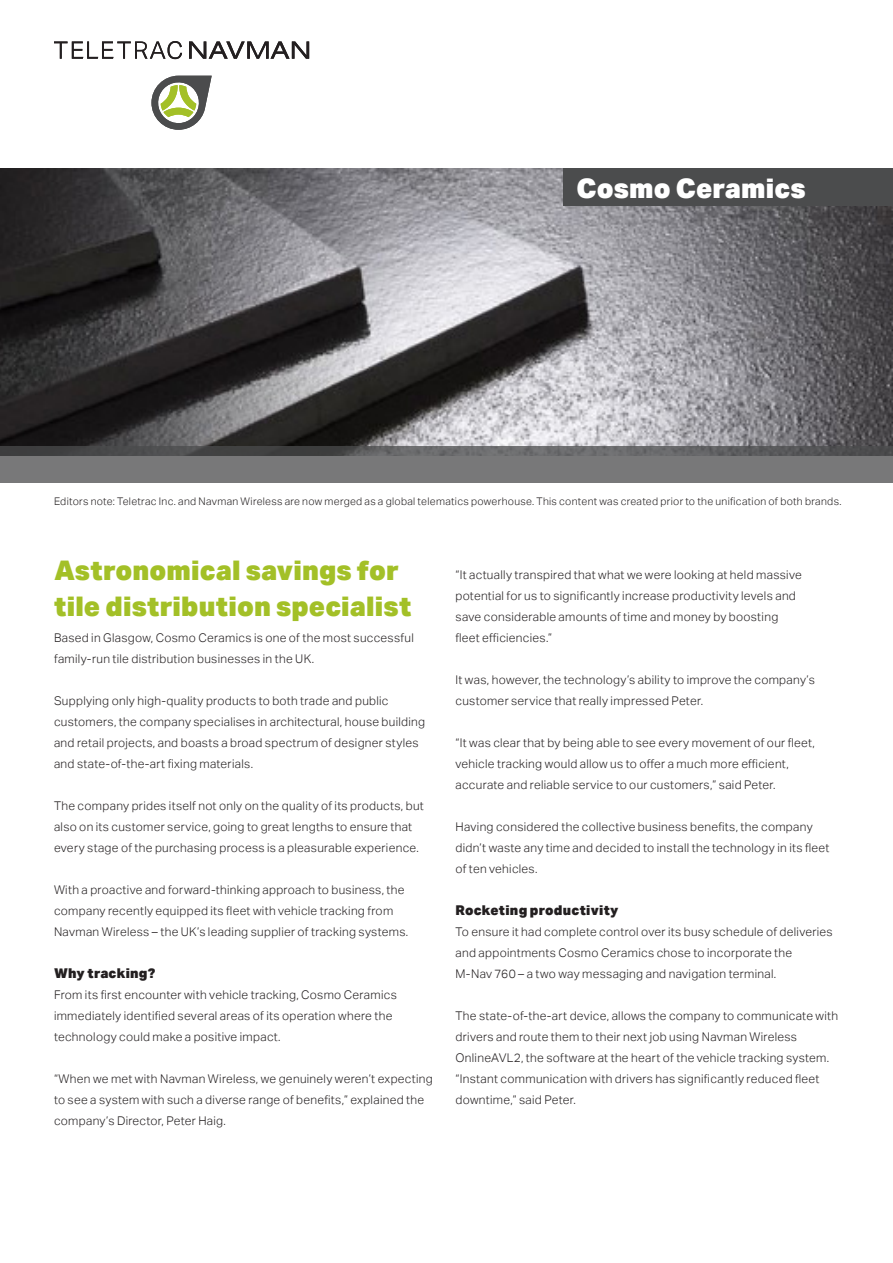
<style>
.page{position:relative;width:893px;height:1263px;background:#fff}
.page>*{position:absolute;margin:0;border:0;box-sizing:border-box;transform-origin:0 0}
.CsStdy-Header{font:900 27px/36px "Aktiv Grotesk";letter-spacing:.005em;color:#a3c027}
.CsStdy_Company_Name{font:900 27px "Aktiv Grotesk";letter-spacing:.01em;color:#fff}
.CsStdy-Subhead{font:900 13.5px "Aktiv Grotesk";letter-spacing:.02em;color:#231f20}
.CsStdy-Body_Copy{font:300 12px/21px "Aktiv Grotesk";letter-spacing:.025em;color:#231f20}
.t1{font:300 10.5px "Aktiv Grotesk";letter-spacing:.03em;color:#231f20}
</style>
<div class="page">
<img style="left:0;top:168px;width:893px;height:278px">
<div style="left:563px;top:168px;width:330px;height:38px;background:#4b4c4d"></div>
<svg style="left:0;top:446px;width:893px;height:36px;background:#6e6e6f"></svg>
<svg style="left:189px;top:41px;width:120px;height:18px"></svg>
<svg style="left:54px;top:41px;width:128px;height:18px"></svg>
<svg style="left:151px;top:76px;width:61px;height:54px"></svg>
<p class="CsStdy_Company_Name" style="left:577px;top:171px;width:230px">Cosmo Ceramics</p>
<p class="t1" style="left:54px;top:495px;width:789px">Editors note: Teletrac Inc. and Navman Wireless are now merged as a global telematics powerhouse. This content was created prior to the unification of both brands.</p>
<p class="CsStdy-Header" style="left:54px;top:551px;width:359px">Astronomical savings for tile distribution specialist</p>
<p class="CsStdy-Body_Copy" style="left:54px;top:627px;width:361px">Based in Glasgow, Cosmo Ceramics is one of the most successful family-run tile distribution businesses in the UK.</p>
<p class="CsStdy-Body_Copy" style="left:54px;top:690px;width:373px">Supplying only high-quality products to both trade and public customers, the company specialises in architectural, house building and retail projects, and boasts a broad spectrum of designer styles and state-of-the-art fixing materials.</p>
<p class="CsStdy-Body_Copy" style="left:54px;top:795px;width:371px">The company prides itself not only on the quality of its products, but also on its customer service, going to great lengths to ensure that every stage of the purchasing process is a pleasurable experience.</p>
<p class="CsStdy-Body_Copy" style="left:54px;top:879px;width:356px">With a proactive and forward-thinking approach to business, the company recently equipped its fleet with vehicle tracking from<br>Navman Wireless – the UK’s leading supplier of tracking systems.</p>
<p class="CsStdy-Subhead" style="left:54px;top:964px;width:103px">Why tracking?</p>
<p class="CsStdy-Body_Copy" style="left:54px;top:984px;width:344px">From its first encounter with vehicle tracking, Cosmo Ceramics immediately identified several areas of its operation where the technology could make a positive impact.</p>
<p class="CsStdy-Body_Copy" style="left:54px;top:1068px;width:380px">“When we met with Navman Wireless, we genuinely weren’t expecting to see a system with such a diverse range of benefits,” explained the company’s Director, Peter Haig.</p>
<p class="CsStdy-Body_Copy" style="left:455px;top:564px;width:348px">“It actually transpired that what we were looking at held massive potential for us to significantly increase productivity levels and save considerable amounts of time and money by boosting fleet efficiencies.”</p>
<p class="CsStdy-Body_Copy" style="left:455px;top:669px;width:361px">It was, however, the technology’s ability to improve the company’s customer service that really impressed Peter.</p>
<p class="CsStdy-Body_Copy" style="left:455px;top:732px;width:361px">“It was clear that by being able to see every movement of our fleet, vehicle tracking would allow us to offer a much more efficient, accurate and reliable service to our customers,” said Peter.</p>
<p class="CsStdy-Body_Copy" style="left:455px;top:816px;width:375px">Having considered the collective business benefits, the company didn’t waste any time and decided to install the technology in its fleet of ten vehicles.</p>
<p class="CsStdy-Subhead" style="left:455px;top:901px;width:165px">Rocketing productivity</p>
<p class="CsStdy-Body_Copy" style="left:455px;top:921px;width:379px">To ensure it had complete control over its busy schedule of deliveries and appointments Cosmo Ceramics chose to incorporate the<br>M-Nav 760 – a two way messaging and navigation terminal.</p>
<p class="CsStdy-Body_Copy" style="left:455px;top:1005px;width:384px">The state-of-the-art device, allows the company to communicate with drivers and route them to their next job using Navman Wireless<br>OnlineAVL2, the software at the heart of the vehicle tracking system.</p>
<p class="CsStdy-Body_Copy" style="left:455px;top:1068px;width:365px">“Instant communication with drivers has significantly reduced fleet downtime,” said Peter.</p>
</div>
